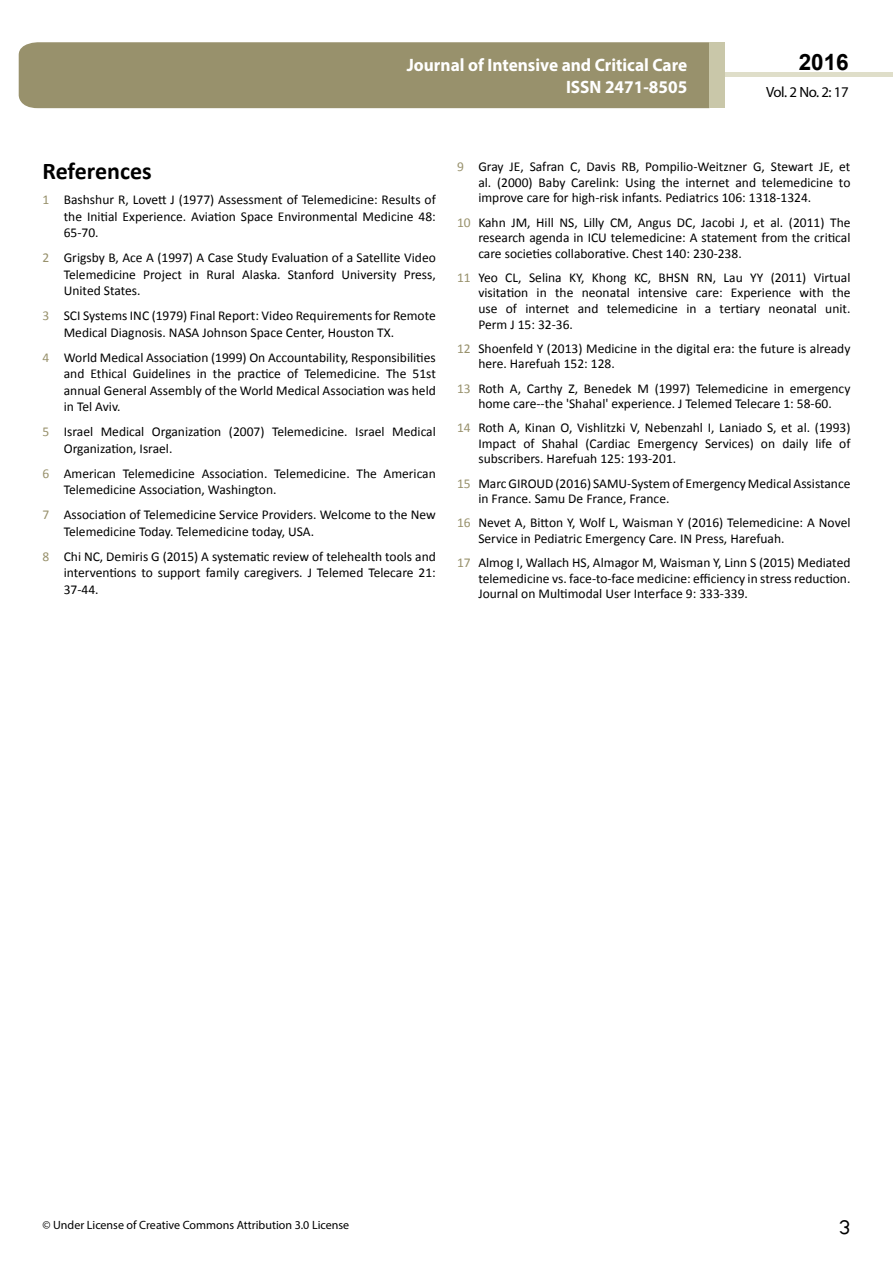
<style>
.page{position:relative;width:893px;height:1263px;background:#fff}
.page>*{position:absolute;margin:0;border:0;box-sizing:border-box;transform-origin:0 0}
.t1{font:25.5px "Tunga";color:#000}
.t2{font:700 24px "Calibri";color:#000}
.t3{font:700 22.5px "Arial";color:#000}
.t4{font:700 18px/21.6px "Myriad Pro";color:#fff;text-align:right;scale:.96 1}
.t5{font:14.85px "Myriad Pro";letter-spacing:-.03em;color:#000}
.t6{font:13.5px/15.6px "Calibri";color:#000;text-align:justify}
.t7{font:12px "Myriad Pro";color:#000}
.s1{color:#98916c}
</style>
<div class="page">
<hr style="left:725px;top:73px;width:168px;height:4px;background:#dfdec9">
<div style="left:19px;top:42px;width:690px;height:66px;background:#98916c"></div>
<div style="left:709px;top:42px;width:16px;height:66px;background:#c9c7a9"></div>
<h3 class="t4" style="left:517px;top:53px;width:198px">ARCHIVOS DE MEDICINA<br>ISSN 1698-9465</h3>
<h3 class="t3" style="left:799px;top:47px;width:52px">2016</h3>
<h3 class="t4" style="left:407px;top:54px;width:294px">Journal of Intensive and Critical Care<br>ISSN 2471-8505</h3>
<p class="t5" style="left:766px;top:83px;width:84px">Vol. 2 No. 2: 17</p>
<h2 class="t2" style="left:43px;top:156px;width:111px">References</h2>
<p class="t6" style="left:64px;top:191px;width:374px;line-height:16.5px;text-indent:-21px"><span class="s1">1</span> Bashshur R, Lovett J (1977) Assessment of Telemedicine: Results of the Initial Experience. Aviation Space Environmental Medicine 48:<br>65-70.</p>
<p class="t6" style="left:64px;top:249px;width:374px;line-height:16.5px;text-indent:-21px"><span class="s1">2</span> Grigsby B, Ace A (1997) A Case Study Evaluation of a Satellite Video Telemedicine Project in Rural Alaska. Stanford University Press, United States.</p>
<p class="t6" style="left:64px;top:307px;width:374px;line-height:16.5px;text-indent:-21px"><span class="s1">3</span> SCI Systems INC (1979) Final Report: Video Requirements for Remote<br>Medical Diagnosis. NASA Johnson Space Center, Houston TX.</p>
<p class="t6" style="left:64px;top:349px;width:374px;line-height:16.5px;text-indent:-21px"><span class="s1">4</span> World Medical Association (1999) On Accountability, Responsibilities and Ethical Guidelines in the practice of Telemedicine. The 51st annual General Assembly of the World Medical Association was held in Tel Aviv.</p>
<p class="t6" style="left:64px;top:423px;width:374px;line-height:16.5px;text-indent:-21px"><span class="s1">5</span> Israel Medical Organization (2007) Telemedicine. Israel Medical<br>Organization, Israel.</p>
<p class="t6" style="left:64px;top:465px;width:374px;line-height:16.5px;text-indent:-21px"><span class="s1">6</span> American Telemedicine Association. Telemedicine. The American<br>Telemedicine Association, Washington.</p>
<p class="t6" style="left:64px;top:506px;width:374px;line-height:16.5px;text-indent:-21px"><span class="s1">7</span> Association of Telemedicine Service Providers. Welcome to the New<br>Telemedicine Today. Telemedicine today, USA.</p>
<p class="t6" style="left:64px;top:548px;width:374px;line-height:16.5px;text-indent:-21px"><span class="s1">8</span> Chi NC, Demiris G (2015) A systematic review of telehealth tools and interventions to support family caregivers. J Telemed Telecare 21:<br>37-44.</p>
<p class="t6" style="left:478px;top:159px;width:374px;text-indent:-21px"><span class="s1">9</span> Gray JE, Safran C, Davis RB, Pompilio-Weitzner G, Stewart JE, et al. (2000) Baby Carelink: Using the internet and telemedicine to improve care for high-risk infants. Pediatrics 106: 1318-1324.</p>
<p class="t6" style="left:478px;top:214px;width:374px;text-indent:-21px"><span class="s1">10</span> Kahn JM, Hill NS, Lilly CM, Angus DC, Jacobi J, et al. (2011) The research agenda in ICU telemedicine: A statement from the critical care societies collaborative. Chest 140: 230-238.</p>
<p class="t6" style="left:478px;top:270px;width:374px;text-indent:-21px"><span class="s1">11</span> Yeo CL, Selina KY, Khong KC, BHSN RN, Lau YY (2011) Virtual visitation in the neonatal intensive care: Experience with the use of internet and telemedicine in a tertiary neonatal unit.<br>Perm J 15: 32-36.</p>
<p class="t6" style="left:478px;top:341px;width:374px;text-indent:-21px"><span class="s1">12</span> Shoenfeld Y (2013) Medicine in the digital era: the future is already here. Harefuah 152: 128.</p>
<p class="t6" style="left:457px;top:380px;width:395px;text-align:center"><span class="s1">13</span> Roth A, Carthy Z, Benedek M (1997) Telemedicine in emergency home care--the 'Shahal' experience. J Telemed Telecare 1: 58-60.</p>
<p class="t6" style="left:478px;top:420px;width:374px;text-indent:-21px"><span class="s1">14</span> Roth A, Kinan O, Vishlitzki V, Nebenzahl I, Laniado S, et al. (1993)<br>Impact of Shahal (Cardiac Emergency Services) on daily life of subscribers. Harefuah 125: 193-201.</p>
<p class="t6" style="left:478px;top:475px;width:374px;text-indent:-21px"><span class="s1">15</span> Marc GIROUD (2016) SAMU-System of Emergency Medical Assistance in France. Samu De France, France.</p>
<p class="t6" style="left:478px;top:515px;width:374px;text-indent:-21px"><span class="s1">16</span> Nevet A, Bitton Y, Wolf L, Waisman Y (2016) Telemedicine: A Novel<br>Service in Pediatric Emergency Care. IN Press, Harefuah.</p>
<p class="t6" style="left:478px;top:555px;width:374px;text-indent:-21px"><span class="s1">17</span> Almog I, Wallach HS, Almagor M, Waisman Y, Linn S (2015) Mediated telemedicine vs. face-to-face medicine: efficiency in stress reduction.<br>Journal on Multimodal User Interface 9: 333-339.</p>
<p class="t7" style="left:43px;top:1218px;width:308px">© Under License of Creative Commons Attribution 3.0 License</p>
<h1 class="t1" style="left:839px;top:1210px;width:13px">3</h1>
</div>
